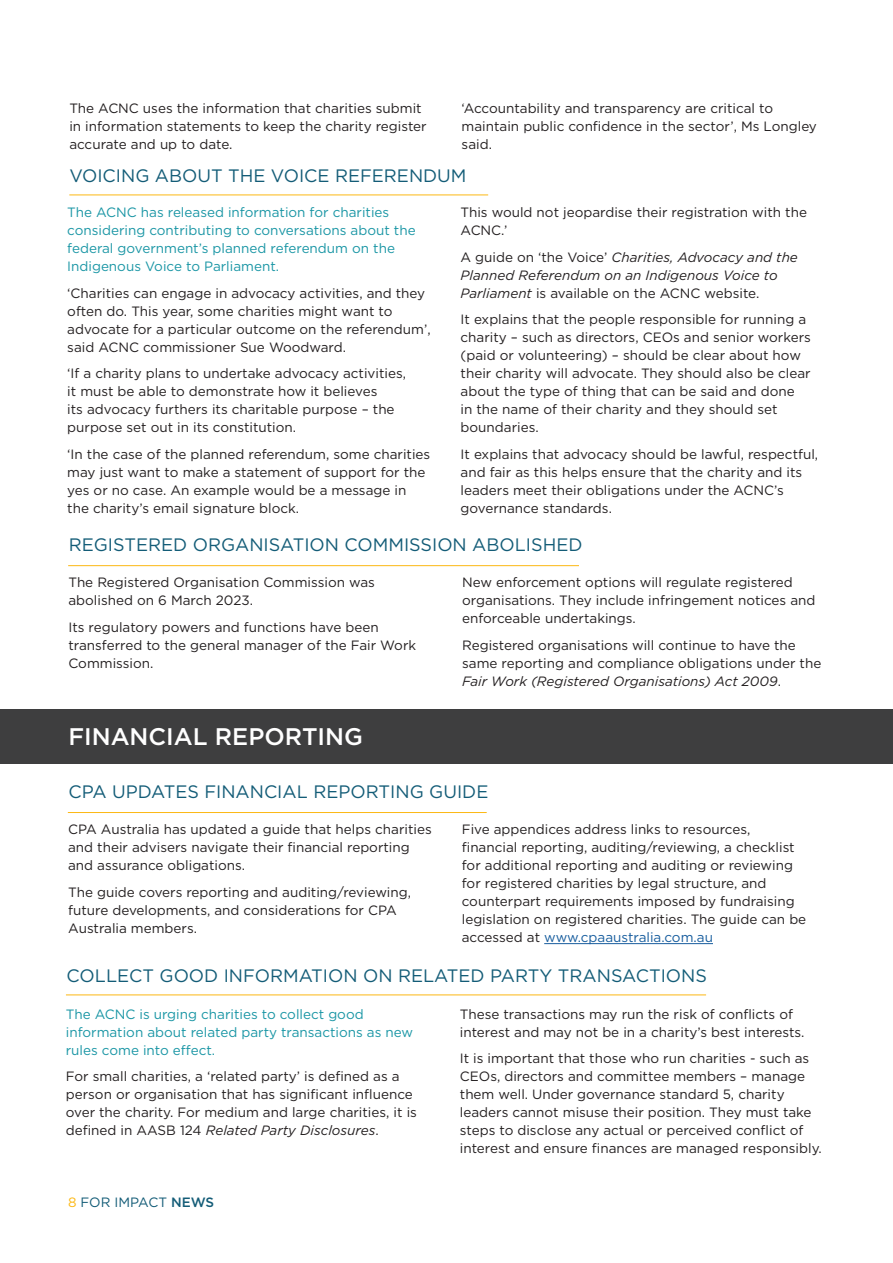
<style>
.page{position:relative;width:893px;height:1263px;background:#fff}
.page>*{position:absolute;margin:0;border:0;box-sizing:border-box;transform-origin:0 0}
.t1{font:500 24px "Gotham";color:#fff}
.t2{font:18px "Gotham";color:#135c77}
.t3{font:13.5px/18px "Gotham";color:#231f20}
.t4{font:13.5px/18px "Gotham";color:#1a96a5}
.t5{font:italic 13.5px/18px "Gotham";color:#231f20}
.t6{font:13.5px "Gotham";color:#135c77}
.s1{font-style:normal}
.s2{font-style:italic}
.s3{color:#175d9e}
.s4{color:#fcb814}
.s5{font-weight:500}
</style>
<div class="page">
<hr style="left:892px;top:563px;width:1px;height:700px;background:#bacad2">
<div style="left:0;top:710px;width:893px;height:54px;background:#3e3e3f"></div>
<hr style="left:69px;top:195px;width:419px;height:1px;background:#fcb814">
<hr style="left:66px;top:994px;width:640px;height:1px;background:#fcb814">
<hr style="left:544px;top:943px;width:169px;height:1px;background:#175d9e">
<hr style="left:68px;top:812px;width:419px;height:1px;background:#fcb814">
<hr style="left:68px;top:565px;width:511px;height:1px;background:#fcb814">
<p class="t3" style="left:69px;top:99px;width:359px">The ACNC uses the information that charities submit in information statements to keep the charity register accurate and up to date.</p>
<p class="t3" style="left:462px;top:99px;width:357px">‘Accountability and transparency are critical to maintain public confidence in the sector’, Ms Longley said.</p>
<h2 class="t2" style="left:69px;top:164px;width:399px">VOICING ABOUT THE VOICE REFERENDUM</h2>
<p class="t4" style="left:67px;top:203px;width:350px">The ACNC has released information for charities considering contributing to conversations about the federal government’s planned referendum on the Indigenous Voice to Parliament.</p>
<p class="t3" style="left:67px;top:283px;width:365px">‘Charities can engage in advocacy activities, and they often do. This year, some charities might want to advocate for a particular outcome on the referendum’, said ACNC commissioner Sue Woodward.</p>
<p class="t3" style="left:67px;top:364px;width:340px">‘If a charity plans to undertake advocacy activities, it must be able to demonstrate how it believes<br>its advocacy furthers its charitable purpose – the purpose set out in its constitution.</p>
<p class="t3" style="left:67px;top:444px;width:365px">‘In the case of the planned referendum, some charities may just want to make a statement of support for the yes or no case. An example would be a message in the charity’s email signature block.</p>
<p class="t3" style="left:461px;top:203px;width:348px">This would not jeopardise their registration with the<br>ACNC.’</p>
<p class="t5" style="left:461px;top:247px;width:339px"><span class="s1">A guide on ‘the Voice’</span> Charities, Advocacy and the<br>Planned Referendum on an Indigenous Voice to<br>Parliament <span class="s1">is available on the ACNC website.</span></p>
<p class="t3" style="left:461px;top:310px;width:352px">It explains that the people responsible for running a charity – such as directors, CEOs and senior workers (paid or volunteering) – should be clear about how their charity will advocate. They should also be clear about the type of thing that can be said and done<br>in the name of their charity and they should set boundaries.</p>
<p class="t3" style="left:461px;top:444px;width:359px">It explains that advocacy should be lawful, respectful, and fair as this helps ensure that the charity and its leaders meet their obligations under the ACNC’s governance standards.</p>
<h2 class="t2" style="left:69px;top:533px;width:515px">REGISTERED ORGANISATION COMMISSION ABOLISHED</h2>
<p class="t3" style="left:68px;top:573px;width:308px">The Registered Organisation Commission was abolished on 6 March 2023.</p>
<p class="t3" style="left:68px;top:618px;width:349px">Its regulatory powers and functions have been transferred to the general manager of the Fair Work<br>Commission.</p>
<h1 class="t1" style="left:68px;top:721px;width:296px">FINANCIAL REPORTING</h1>
<p class="t3" style="left:462px;top:573px;width:355px">New enforcement options will regulate registered organisations. They include infringement notices and enforceable undertakings.</p>
<p class="t3" style="left:462px;top:636px;width:361px">Registered organisations will continue to have the same reporting and compliance obligations under the<br><span class="s2">Fair Work (Registered Organisations) Act 2009</span>.</p>
<h2 class="t2" style="left:68px;top:780px;width:421px">CPA UPDATES FINANCIAL REPORTING GUIDE</h2>
<p class="t3" style="left:68px;top:820px;width:365px">CPA Australia has updated a guide that helps charities and their advisers navigate their financial reporting and assurance obligations.</p>
<p class="t3" style="left:68px;top:883px;width:344px">The guide covers reporting and auditing/reviewing, future developments, and considerations for CPA<br>Australia members.</p>
<p class="t3" style="left:462px;top:820px;width:346px">Five appendices address links to resources, financial reporting, auditing/reviewing, a checklist for additional reporting and auditing or reviewing for registered charities by legal structure, and counterpart requirements imposed by fundraising legislation on registered charities. The guide can be accessed at <span class="s3">www.cpaaustralia.com.au</span></p>
<h2 class="t2" style="left:67px;top:964px;width:642px">COLLECT GOOD INFORMATION ON RELATED PARTY TRANSACTIONS</h2>
<p class="t4" style="left:66px;top:1005px;width:349px">The ACNC is urging charities to collect good information about related party transactions as new rules come into effect.</p>
<p class="t3" style="left:66px;top:1067px;width:353px">For small charities, a ‘related party’ is defined as a person or organisation that has significant influence over the charity. For medium and large charities, it is defined in AASB 124 <span class="s2">Related Party Disclosures</span>.</p>
<p class="t6" style="left:68px;top:1193px;width:148px"><span class="s4">8</span> FOR IMPACT <span class="s5">NEWS</span></p>
<p class="t3" style="left:460px;top:1005px;width:346px">These transactions may run the risk of conflicts of interest and may not be in a charity’s best interests.</p>
<p class="t3" style="left:460px;top:1049px;width:363px">It is important that those who run charities - such as CEOs, directors and committee members – manage them well. Under governance standard 5, charity leaders cannot misuse their position. They must take steps to disclose any actual or perceived conflict of interest and ensure finances are managed responsibly.</p>
</div>
